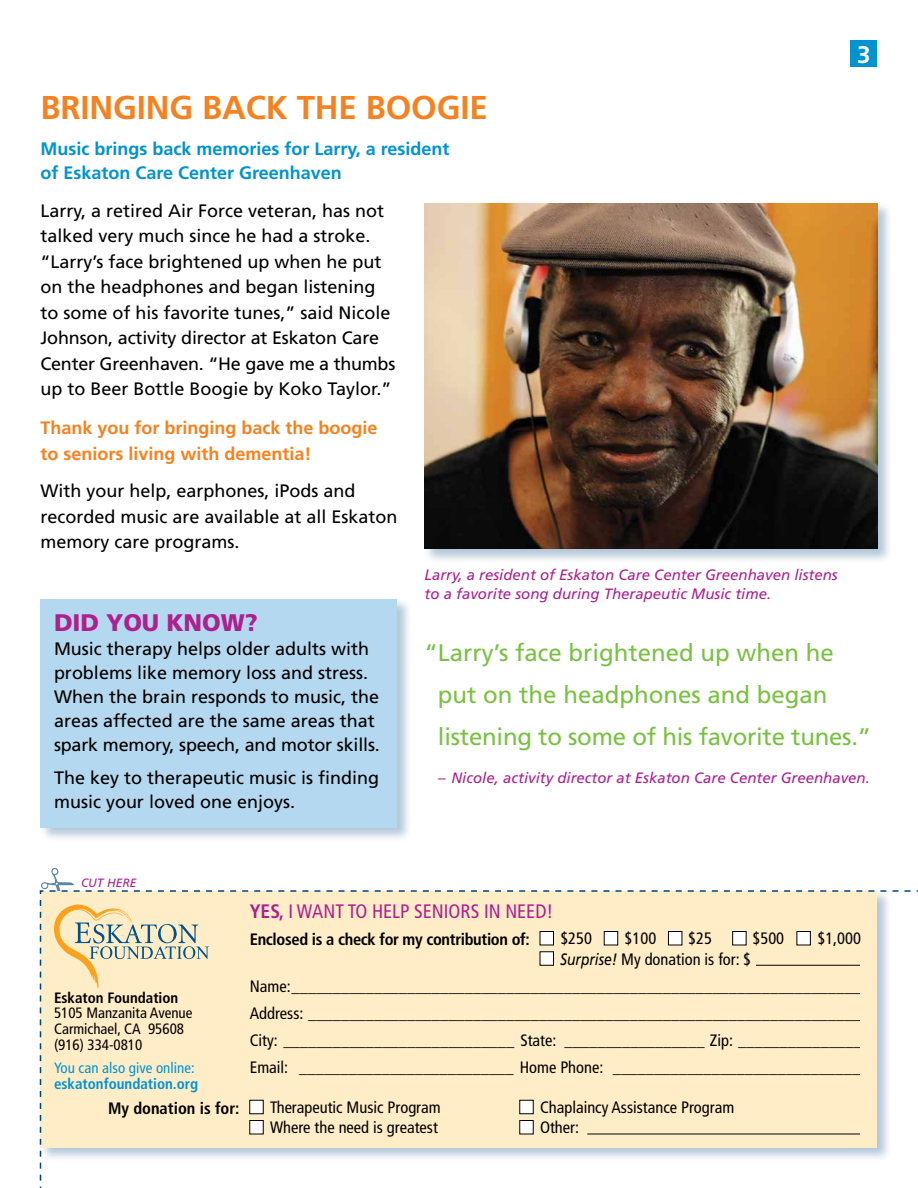
<style>
.page{position:relative;width:918px;height:1188px;background:#fff}
.page>*{position:absolute;margin:0;border:0;box-sizing:border-box;transform-origin:0 0}
.t1{font:700 33px "Frutiger LT Std";letter-spacing:-.005em;color:#f58220}
.t2{font:24px/42px "Frutiger LT Std";color:#7ac143}
.t3{font:900 24px "Frutiger LT Std";letter-spacing:-.005em;color:#ad208e}
.t4{font:700 24px "Frutiger LT Std";color:#fff}
.t5{font:condensed 19.5px "Frutiger LT Std";color:#ad208e}
.t6{font:18px/25.5px "Frutiger LT Std";color:#000}
.t7{font:700 18px/24px "Frutiger LT Std";color:#0093d0}
.t8{font:700 18px/25.5px "Frutiger LT Std";color:#f58220}
.t9{font:condensed 16.5px/27px "Frutiger LT Std";color:#000;text-align:justify}
.t10{font:700 condensed 16.5px "Frutiger LT Std";letter-spacing:-.02em;color:#000}
.t11{font:700 condensed 16.5px "Frutiger LT Std";color:#000}
.t12{font:italic 15px/19.5px "Frutiger LT Std";color:#ad208e}
.t13{font:condensed 15px/15.8px "Frutiger LT Std";color:#000}
.t14{font:condensed 15px "Frutiger LT Std";color:#0093d0}
.t15{font:700 condensed 15px "Frutiger LT Std";color:#0093d0}
.t16{font:700 condensed 15px "Frutiger LT Std";color:#000}
.t17{font:italic 12px "Frutiger LT Std";color:#ad208e}
.s1{font-weight:700}
.s2{font-style:italic;font-stretch:normal}
</style>
<div class="page">
<div style="left:850px;top:40px;width:28px;height:28px;background:#0093d0"></div>
<svg style="left:40px;top:868px;width:878px;height:320px"></svg>
<div style="left:423px;top:202px;width:469px;height:362px;background:#00447c;opacity:.3"></div>
<img style="left:424px;top:203px;width:454px;height:346px">
<div style="left:39px;top:598px;width:374px;height:245px;background:#00447c;opacity:.3"></div>
<div style="left:40px;top:599px;width:358px;height:229px;background:#b4d8ef"></div>
<h1 class="t1" style="left:40px;top:88px;width:449px">BRINGING BACK THE BOOGIE</h1>
<p class="t7" style="left:40px;top:137px;width:411px">Music brings back memories for Larry, a resident of Eskaton Care Center Greenhaven</p>
<p class="t6" style="left:40px;top:198px;width:356px">Larry, a retired Air Force veteran, has not talked very much since he had a stroke. “Larry’s face brightened up when he put on the headphones and began listening to some of his favorite tunes,” said Nicole Johnson, activity director at Eskaton Care Center Greenhaven. “He gave me a thumbs up to Beer Bottle Boogie by Koko Taylor.”</p>
<p class="t8" style="left:40px;top:415px;width:339px">Thank you for bringing back the boogie to seniors living with dementia!</p>
<p class="t6" style="left:40px;top:478px;width:359px">With your help, earphones, iPods and recorded music are available at all Eskaton memory care programs.</p>
<p class="t12" style="left:424px;top:565px;width:415px">Larry, a resident of Eskaton Care Center Greenhaven listens to a favorite song during Therapeutic Music time.</p>
<h2 class="t4" style="left:857px;top:41px;width:15px">3</h2>
<h2 class="t3" style="left:54px;top:608px;width:205px">DID YOU KNOW?</h2>
<p class="t6" style="left:54px;top:636px;width:327px;line-height:24px">Music therapy helps older adults with problems like memory loss and stress.<br>When the brain responds to music, the areas affected are the same areas that spark memory, speech, and motor skills.</p>
<p class="t6" style="left:54px;top:765px;width:327px;line-height:24px">The key to therapeutic music is finding music your loved one enjoys.</p>
<p class="t17" style="left:81px;top:875px;width:57px">CUT HERE</p>
<h2 class="t2" style="left:438px;top:632px;width:435px;text-indent:-13px">“Larry’s face brightened up when he put on the headphones and began listening to some of his favorite tunes.”</h2>
<p class="t12" style="left:438px;top:768px;width:433px">– Nicole, activity director at Eskaton Care Center Greenhaven.</p>
<p class="t16" style="left:54px;top:989px;width:126px">Eskaton Foundation</p>
<p class="t13" style="left:54px;top:1006px;width:140px">5105 Manzanita Avenue<br>Carmichael, CA 95608 (916) 334-0810</p>
<p class="t14" style="left:54px;top:1059px;width:142px">You can also give online:</p>
<p class="t15" style="left:54px;top:1075px;width:146px">eskatonfoundation.org</p>
<p class="t5" style="left:250px;top:900px;width:305px"><span class="s1">YES,</span> I WANT TO HELP SENIORS IN NEED!</p>
<p class="t10" style="left:250px;top:929px;width:281px">Enclosed is a check for my contribution of:</p>
<p class="t9" style="left:560px;top:929px;width:192px;line-height:20.2px">$250<br><span class="s2">Surprise!</span> My donation is for: $</p>
<p class="t9" style="left:625px;top:925px;width:33px">$100</p>
<p class="t9" style="left:688px;top:925px;width:25px">$25</p>
<p class="t9" style="left:753px;top:925px;width:33px">$500</p>
<p class="t9" style="left:817px;top:925px;width:45px">$1,000</p>
<p class="t9" style="left:250px;top:973px;width:614px">Name:_____________________________________________________________________ Address: ___________________________________________________________________ City: ____________________________ State: _________________ Zip: _______________ Email: __________________________ Home Phone: ______________________________</p>
<p class="t11" style="left:108px;top:1098px;width:133px">My donation is for:</p>
<p class="t9" style="left:270px;top:1094px;width:172px">Therapeutic Music Program</p>
<p class="t9" style="left:270px;top:1114px;width:169px">Where the need is greatest</p>
<p class="t9" style="left:540px;top:1094px;width:196px">Chaplaincy Assistance Program</p>
<p class="t9" style="left:540px;top:1114px;width:41px">Other:</p>
</div>
